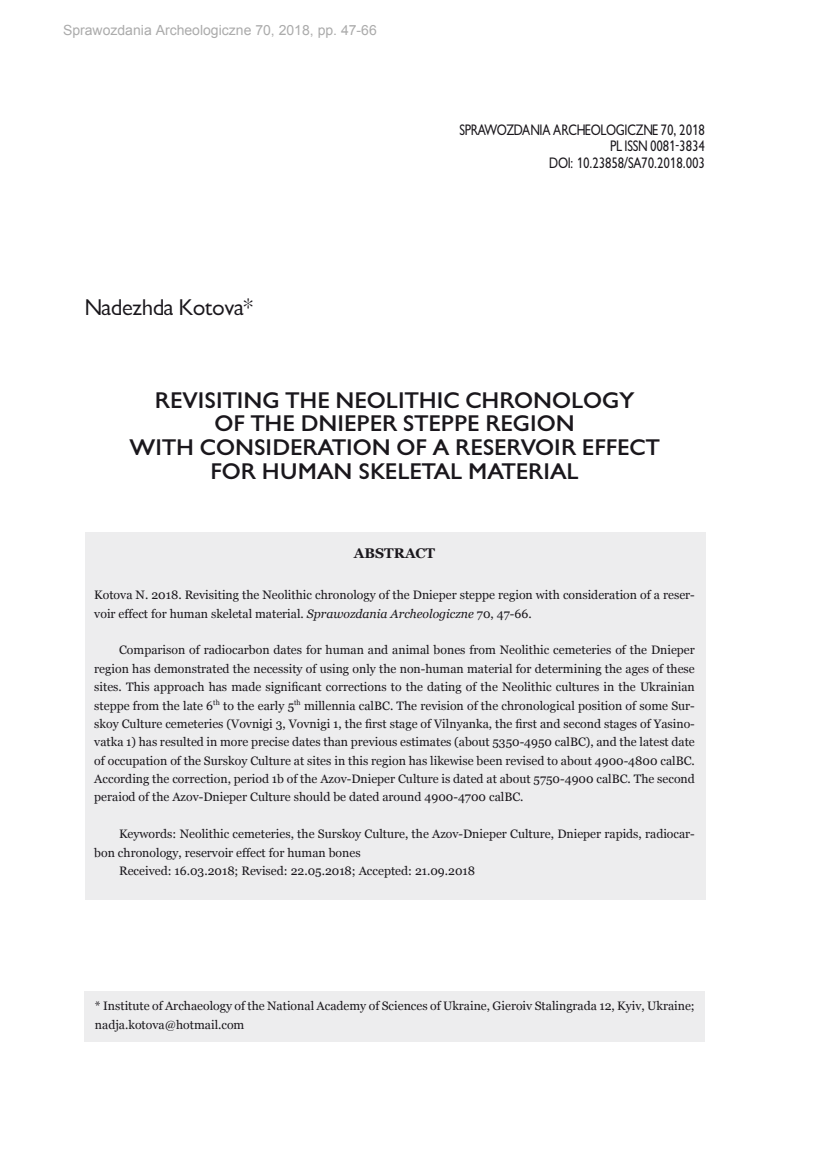
<style>
.page{position:relative;width:819px;height:1166px;background:#fff}
.page>*{position:absolute;margin:0;border:0;box-sizing:border-box;transform-origin:0 0}
.t1{font:700 21px/23.6px "Gilead CEFN";color:#1a171c;text-align:center}
.t2{font:21px "Gilead CEFN";color:#1a171c}
.t3{font:14px/16.8px "Gilead C Cnd EFN";color:#1a171c;text-align:right}
.t4{font:14px "Arial";color:#ababab}
.t5{font:700 14px "Georgia";color:#1a171c}
.t6{font:12.25px/18.4px "Georgia";color:#1a171c}
.s1{font-style:italic}
</style>
<div class="page">
<div style="left:85px;top:532px;width:620px;height:367px;background:#ededee"></div>
<div style="left:84px;top:991px;width:620px;height:51px;background:#ededee"></div>
<p class="t4" style="left:63px;top:21px;width:315px">Sprawozdania Archeologiczne 70, 2018, pp. 47-66</p>
<p class="t2" style="left:84px;top:294px;width:170px">Nadezhda Kotova*</p>
<p class="t3" style="left:459px;top:121px;width:247px">SPRAWOZDANIA ARCHEOLOGICZNE 70, 2018<br>PL ISSN 0081-3834<br>DOI: 10.23858/SA70.2018.003</p>
<p class="t1" style="left:129px;top:388px;width:531px">REVISITING THE N EOLITHIC CHRONOLOGY<br>OF THE DNIEPER STEPPE REGION<br>WITH CONSIDERATION OF A RESERVOIR EFFECT FOR HUMAN SKELETAL MATERIAL</p>
<p class="t5" style="left:354px;top:545px;width:83px">ABSTRACT</p>
<p class="t6" style="left:94px;top:586px;width:602px">Kotova N. 2018. Revisiting the Neolithic chronology of the Dnieper steppe region with consideration of a reser&shy;voir effect for human skeletal material. <span class="s1">Sprawozdania Archeologiczne</span> 70, 47-66.</p>
<p class="t6" style="left:94px;top:641px;width:602px;text-align:justify;text-indent:25px">Comparison of radiocarbon dates for human and animal bones from Neolithic cemeteries of the Dnieper region has demonstrated the necessity of using only the non-human material for determining the ages of these sites. This approach has made significant corrections to the dating of the Neolithic cultures in the Ukrainian steppe from the late 6<sup>th</sup> to the early 5<sup>th</sup> millennia calBC. The revision of the chronological position of some Sur&shy;skoy Culture cemeteries (Vovnigi 3, Vovnigi 1, the first stage of Vilnyanka, the first and second stages of Yasino&shy;vatka 1) has resulted in more precise dates than previous estimates (about 5350-4950 calBC), and the latest date of occupation of the Surskoy Culture at sites in this region has likewise been revised to about 4900-4800 calBC.<br>According the correction, period 1b of the Azov-Dnieper Culture is dated at about 5750-4900 calBC. The second peraiod of the Azov-Dnieper Culture should be dated around 4900-4700 calBC.</p>
<p class="t6" style="left:119px;top:825px;width:577px">Keywords: Neolithic cemeteries, the Surskoy Culture, the Azov-Dnieper Culture, Dnieper rapids, radiocar-</p>
<p class="t6" style="left:94px;top:843px;width:268px">bon chronology, reservoir effect for human bones</p>
<p class="t6" style="left:119px;top:861px;width:357px">Received: 16.03.2018; Revised: 22.05.2018; Accepted: 21.09.2018</p>
<p class="t6" style="left:95px;top:997px;width:601px">* Institute of Archaeology of the National Academy of Sciences of Ukraine, Gieroiv Stalingrada 12, Kyiv, Ukraine; nadja.kotova@hotmail.com</p>
</div>
